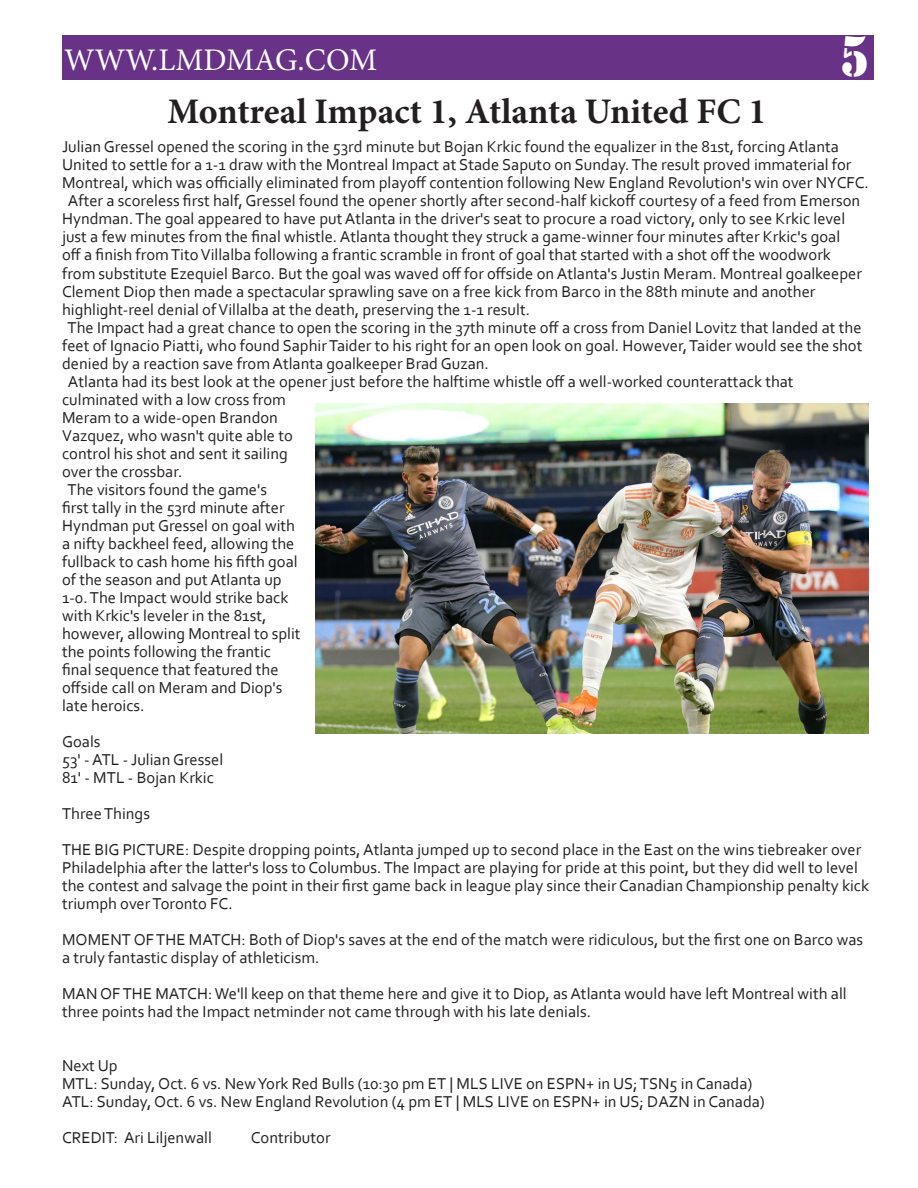
<style>
.page{position:relative;width:918px;height:1188px;background:#fff}
.page>*{position:absolute;margin:0;border:0;box-sizing:border-box;transform-origin:0 0}
.t1{font:52.35px "Stencil Std";color:#fff;scale:.88 1}
.t2{font:700 36px "Minion Pro";letter-spacing:-.005em;color:#231f20}
.t3{font:31.5px "Minion Pro";color:#fff}
.t4{font:16.5px/18px "Corbel";color:#231f20}
</style>
<div class="page">
<div style="left:62px;top:35px;width:812px;height:45px;background:#683286"></div>
<img style="left:315px;top:404px;width:553px;height:330px">
<h3 class="t3" style="left:64px;top:39px;width:315px">WWW.LMDMAG.COM</h3>
<h2 class="t2" style="left:168px;top:87px;width:600px">Montreal Impact 1, Atlanta United FC 1</h2>
<h1 class="t1" style="left:840px;top:23px;width:34px">5</h1>
<p class="t4" style="left:62px;top:138px;width:778px">Julian Gressel opened the scoring in the 53rd minute but Bojan Krkic found the equalizer in the 81st, forcing Atlanta</p>
<p class="t4" style="left:62px;top:156px;width:791px">United to settle for a 1-1 draw with the Montreal Impact at Stade Saputo on Sunday. The result proved immaterial for</p>
<p class="t4" style="left:62px;top:174px;width:808px">Montreal, which was officially eliminated from playoff contention following New England Revolution's win over NYCFC.</p>
<p class="t4" style="left:68px;top:192px;width:794px">After a scoreless first half, Gressel found the opener shortly after second-half kickoff courtesy of a feed from Emerson</p>
<p class="t4" style="left:62px;top:210px;width:785px">Hyndman. The goal appeared to have put Atlanta in the driver's seat to procure a road victory, only to see Krkic level</p>
<p class="t4" style="left:62px;top:228px;width:780px">just a few minutes from the final whistle. Atlanta thought they struck a game-winner four minutes after Krkic's goal</p>
<p class="t4" style="left:62px;top:246px;width:770px">off a finish from Tito Villalba following a frantic scramble in front of goal that started with a shot off the woodwork</p>
<p class="t4" style="left:62px;top:264px;width:801px">from substitute Ezequiel Barco. But the goal was waved off for offside on Atlanta's Justin Meram. Montreal goalkeeper</p>
<p class="t4" style="left:62px;top:282px;width:755px">Clement Diop then made a spectacular sprawling save on a free kick from Barco in the 88th minute and another</p>
<p class="t4" style="left:62px;top:300px;width:469px">highlight-reel denial of Villalba at the death, preserving the 1-1 result.</p>
<p class="t4" style="left:68px;top:318px;width:796px">The Impact had a great chance to open the scoring in the 37th minute off a cross from Daniel Lovitz that landed at the</p>
<p class="t4" style="left:62px;top:336px;width:802px">feet of Ignacio Piatti, who found Saphir Taider to his right for an open look on goal. However, Taider would see the shot</p>
<p class="t4" style="left:62px;top:354px;width:428px">denied by a reaction save from Atlanta goalkeeper Brad Guzan.</p>
<p class="t4" style="left:68px;top:372px;width:727px">Atlanta had its best look at the opener just before the halftime whistle off a well-worked counterattack that</p>
<p class="t4" style="left:62px;top:390px;width:225px">culminated with a low cross from</p>
<p class="t4" style="left:62px;top:408px;width:217px">Meram to a wide-open Brandon</p>
<p class="t4" style="left:62px;top:426px;width:232px">Vazquez, who wasn't quite able to</p>
<p class="t4" style="left:62px;top:444px;width:227px">control his shot and sent it sailing</p>
<p class="t4" style="left:62px;top:462px;width:122px">over the crossbar.</p>
<p class="t4" style="left:68px;top:480px;width:201px">The visitors found the game's</p>
<p class="t4" style="left:62px;top:498px;width:224px">first tally in the 53rd minute after</p>
<p class="t4" style="left:62px;top:516px;width:234px">Hyndman put Gressel on goal with</p>
<p class="t4" style="left:62px;top:534px;width:234px">a nifty backheel feed, allowing the</p>
<p class="t4" style="left:62px;top:552px;width:237px">fullback to cash home his fifth goal</p>
<p class="t4" style="left:62px;top:570px;width:221px">of the season and put Atlanta up</p>
<p class="t4" style="left:62px;top:588px;width:228px">1-0. The Impact would strike back</p>
<p class="t4" style="left:62px;top:606px;width:206px">with Krkic's leveler in the 81st,</p>
<p class="t4" style="left:62px;top:624px;width:240px">however, allowing Montreal to split</p>
<p class="t4" style="left:62px;top:642px;width:210px">the points following the frantic</p>
<p class="t4" style="left:62px;top:660px;width:218px">final sequence that featured the</p>
<p class="t4" style="left:62px;top:678px;width:222px">offside call on Meram and Diop's</p>
<p class="t4" style="left:62px;top:696px;width:84px">late heroics.</p>
<p class="t4" style="left:62px;top:732px;width:163px">Goals<br>53' - ATL - Julian Gressel<br>81' - MTL - Bojan Krkic</p>
<p class="t4" style="left:62px;top:795px;width:801px;line-height:36px">Three Things<br>THE BIG PICTURE: Despite dropping points, Atlanta jumped up to second place in the East on the wins tiebreaker over</p>
<p class="t4" style="left:62px;top:858px;width:809px">Philadelphia after the latter's loss to Columbus. The Impact are playing for pride at this point, but they did well to level the contest and salvage the point in their first game back in league play since their Canadian Championship penalty kick triumph over Toronto FC.</p>
<p class="t4" style="left:62px;top:930px;width:803px">MOMENT OF THE MATCH: Both of Diop's saves at the end of the match were ridiculous, but the first one on Barco was a truly fantastic display of athleticism.</p>
<p class="t4" style="left:62px;top:984px;width:786px">MAN OF THE MATCH: We'll keep on that theme here and give it to Diop, as Atlanta would have left Montreal with all three points had the Impact netminder not came through with his late denials.</p>
<p class="t4" style="left:62px;top:1056px;width:704px">Next Up<br>MTL: Sunday, Oct. 6 vs. New York Red Bulls (10:30 pm ET | MLS LIVE on ESPN+ in US; TSN5 in Canada)<br>ATL: Sunday, Oct. 6 vs. New England Revolution (4 pm ET | MLS LIVE on ESPN+ in US; DAZN in Canada)</p>
<p class="t4" style="left:62px;top:1128px;width:151px">CREDIT: Ari Liljenwall</p>
<p class="t4" style="left:251px;top:1128px;width:81px">Contributor</p>
</div>
